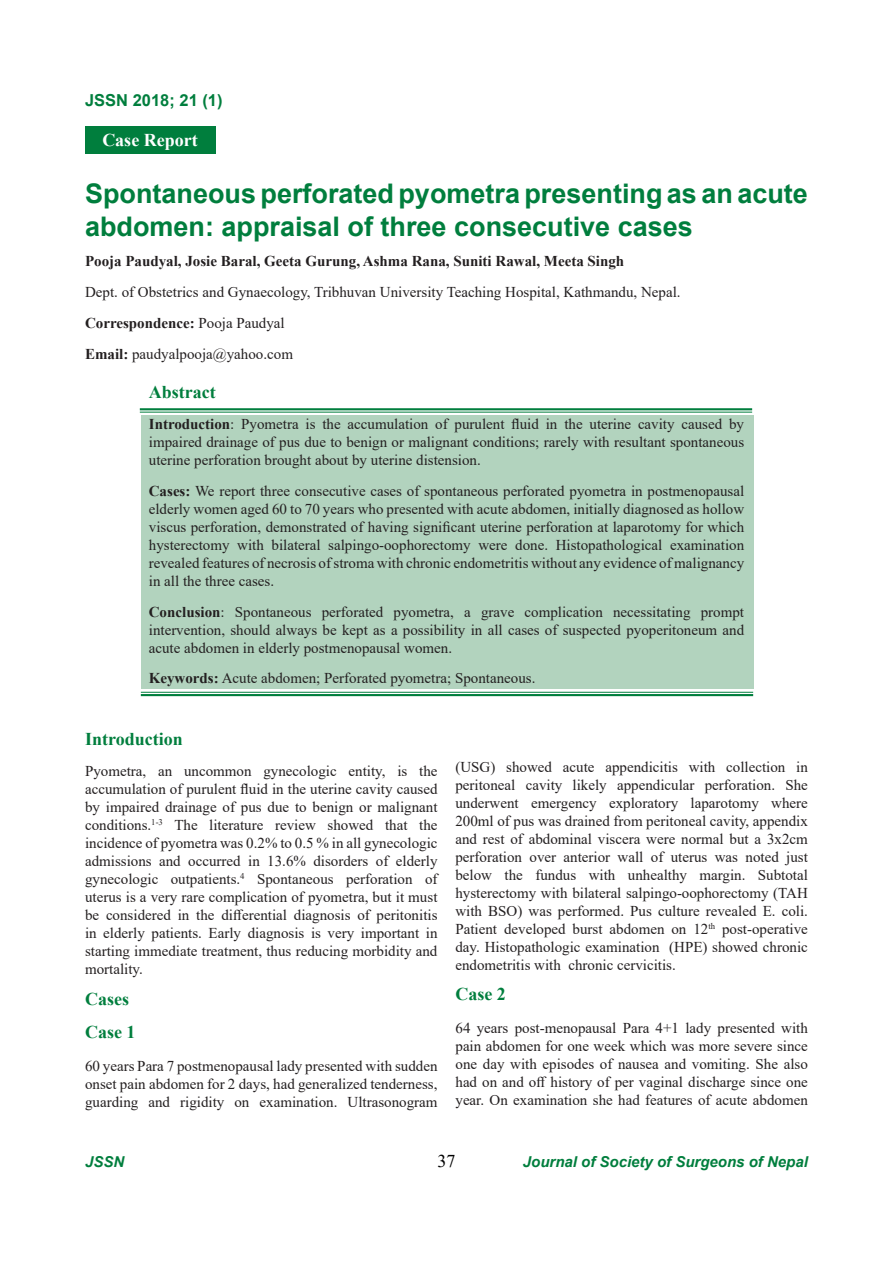
<style>
.page{position:relative;width:893px;height:1263px;background:#fff}
.page>*{position:absolute;margin:0;border:0;box-sizing:border-box;transform-origin:0 0}
.t1{font:700 27px/33px "Arial";color:#007e3d}
.t2{font:700 18px/33px "Times New Roman";color:#007e3d}
.t3{font:700 18px "Times New Roman";color:#fff}
.t4{font:18px "Times New Roman";color:#000}
.t5{font:700 16.5px "Arial";color:#007e3d}
.t6{font:15px/18px "Times New Roman";color:#231f20;text-align:justify}
.t7{font:700 15px "Times New Roman";color:#231f20}
.t8{font:italic 700 15px "Arial";color:#007e3d}
.s1{font-weight:700}
</style>
<div class="page">
<div style="left:141px;top:415px;width:612px;height:273px;background:#b2d3be"></div>
<hr style="left:140px;top:408px;width:612px;height:2px;background:#007e3d">
<hr style="left:140px;top:412px;width:612px;height:1px;background:#007e3d">
<hr style="left:141px;top:692px;width:612px;height:1px;background:#007e3d">
<hr style="left:141px;top:694px;width:612px;height:2px;background:#007e3d">
<div style="left:85px;top:126px;width:130px;height:28px;background:#007e3d"></div>
<p class="t5" style="left:85px;top:89px;width:139px">JSSN 2018; 21 (1)</p>
<p class="t3" style="left:102px;top:127px;width:97px">Case Report</p>
<h1 class="t1" style="left:85px;top:177px;width:724px">Spontaneous perforated pyometra presenting as an acute abdomen: appraisal of three consecutive cases</h1>
<p class="t7" style="left:85px;top:250px;width:541px">Pooja Paudyal, Josie Baral, Geeta Gurung, Ashma Rana, Suniti Rawal, Meeta Singh</p>
<p class="t6" style="left:85px;top:276px;width:597px;line-height:30.8px;text-align:left">Dept. of Obstetrics and Gynaecology, Tribhuvan University Teaching Hospital, Kathmandu, Nepal.<br><span class="s1">Correspondence:</span> Pooja Paudyal<br><span class="s1">Email:</span> paudyalpooja@yahoo.com</p>
<p class="t2" style="left:149px;top:375px;width:68px">Abstract</p>
<p class="t6" style="left:149px;top:415px;width:597px"><span class="s1">Introduction</span>: Pyometra is the accumulation of purulent fluid in the uterine cavity caused by impaired drainage of pus due to benign or malignant conditions; rarely with resultant spontaneous uterine perforation brought about by uterine distension.</p>
<p class="t6" style="left:149px;top:481px;width:597px"><span class="s1">Cases:</span> We report three consecutive cases of spontaneous perforated pyometra in postmenopausal elderly women aged 60 to 70 years who presented with acute abdomen, initially diagnosed as hollow viscus perforation, demonstrated of having significant uterine perforation at laparotomy for which hysterectomy with bilateral salpingo-oophorectomy were done. Histopathological examination revealed features of necrosis of stroma with chronic endometritis without any evidence of malignancy in all the three cases.</p>
<p class="t6" style="left:149px;top:602px;width:597px"><span class="s1">Conclusion</span>: Spontaneous perforated pyometra, a grave complication necessitating prompt intervention, should always be kept as a possibility in all cases of suspected pyoperitoneum and acute abdomen in elderly postmenopausal women.</p>
<p class="t6" style="left:149px;top:669px;width:388px"><span class="s1">Keywords:</span> Acute abdomen; Perforated pyometra; Spontaneous.</p>
<p class="t2" style="left:85px;top:722px;width:99px">Introduction</p>
<p class="t6" style="left:85px;top:762px;width:354px">Pyometra, an uncommon gynecologic entity, is the accumulation of purulent fluid in the uterine cavity caused by impaired drainage of pus due to benign or malignant conditions.<sup>1-3</sup> The literature review showed that the incidence of pyometra was 0.2% to 0.5 % in all gynecologic admissions and occurred in 13.6% disorders of elderly gynecologic outpatients.<sup>4</sup> Spontaneous perforation of uterus is a very rare complication of pyometra, but it must be considered in the differential diagnosis of peritonitis in elderly patients. Early diagnosis is very important in starting immediate treatment, thus reducing morbidity and mortality.</p>
<p class="t2" style="left:85px;top:982px;width:52px">Cases<br>Case 1</p>
<p class="t6" style="left:85px;top:1056px;width:354px">60 years Para 7 postmenopausal lady presented with sudden onset pain abdomen for 2 days, had generalized tenderness, guarding and rigidity on examination. Ultrasonogram</p>
<p class="t6" style="left:455px;top:757px;width:354px">(USG) showed acute appendicitis with collection in peritoneal cavity likely appendicular perforation. She underwent emergency exploratory laparotomy where 200ml of pus was drained from peritoneal cavity, appendix and rest of abdominal viscera were normal but a 3x2cm perforation over anterior wall of uterus was noted just below the fundus with unhealthy margin. Subtotal hysterectomy with bilateral salpingo-oophorectomy (TAH with BSO) was performed. Pus culture revealed E. coli.<br>Patient developed burst abdomen on 12<sup>th</sup> post-operative day. Histopathologic examination (HPE) showed chronic endometritis with chronic cervicitis.</p>
<p class="t2" style="left:455px;top:977px;width:52px">Case 2</p>
<p class="t6" style="left:455px;top:1019px;width:354px">64 years post-menopausal Para 4+1 lady presented with pain abdomen for one week which was more severe since one day with episodes of nausea and vomiting. She also had on and off history of per vaginal discharge since one year. On examination she had features of acute abdomen</p>
<p class="t8" style="left:85px;top:1152px;width:41px">JSSN</p>
<p class="t4" style="left:437px;top:1148px;width:19px">37</p>
<p class="t8" style="left:523px;top:1152px;width:287px">Journal of Society of Surgeons of Nepal</p>
</div>
